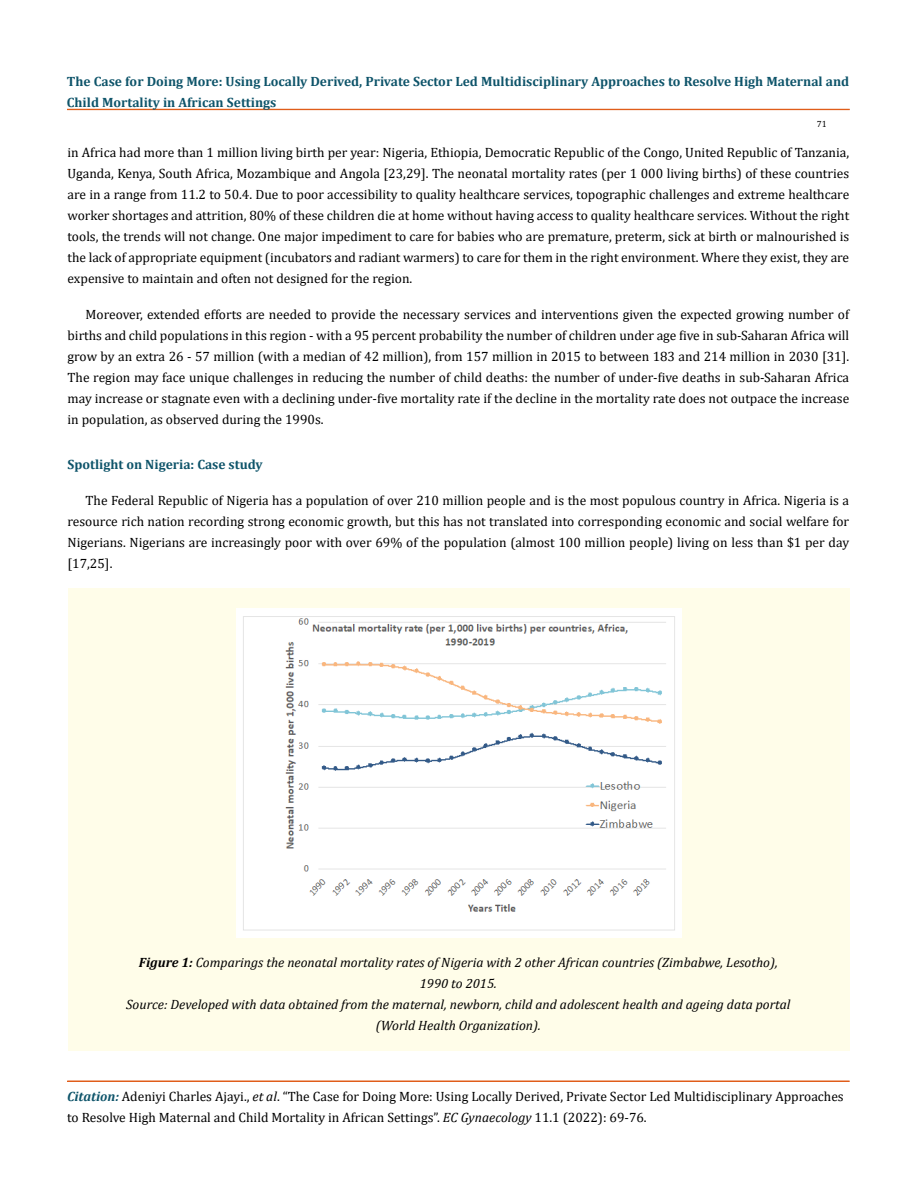
<style>
.page{position:relative;width:917px;height:1190px;background:#fff}
.page>*{position:absolute;margin:0;border:0;box-sizing:border-box;transform-origin:0 0}
.t1{font:13.5px/21px "Cambria";color:#000;text-align:justify}
.t2{font:italic 13.5px/21px "Cambria";color:#000;text-align:center}
.t3{font:700 13.5px/21px "Cambria";color:#0e546a}
.t4{font:9px "Cambria";color:#000}
.s1{font-weight:700}
.s2{font-weight:700;font-style:italic;color:#0e546a}
.s3{font-style:italic}
</style>
<div class="page">
<div style="left:67px;top:109px;width:782px;height:1px;border:1px solid #e05d1a"></div>
<div style="left:67px;top:1081px;width:782px;height:1px;border:1px solid #e05d1a"></div>
<div style="left:68px;top:588px;width:781px;height:463px;background:#fffde9"></div>
<img style="left:236px;top:609px;width:445px;height:329px">
<p class="t3" style="left:67px;top:71px;width:784px">The Case for Doing More: Using Locally Derived, Private Sector Led Multidisciplinary Approaches to Resolve High Maternal and<br>Child Mortality in African Settings</p>
<p class="t4" style="left:816px;top:118px;width:11px">71</p>
<p class="t1" style="left:68px;top:142px;width:783px">in Africa had more than 1 million living birth per year: Nigeria, Ethiopia, Democratic Republic of the Congo, United Republic of Tanzania, Uganda, Kenya, South Africa, Mozambique and Angola [23,29]. The neonatal mortality rates (per 1 000 living births) of these countries are in a range from 11.2 to 50.4. Due to poor accessibility to quality healthcare services, topographic challenges and extreme healthcare worker shortages and attrition, 80% of these children die at home without having access to quality healthcare services. Without the right tools, the trends will not change. One major impediment to care for babies who are premature, preterm, sick at birth or malnourished is the lack of appropriate equipment (incubators and radiant warmers) to care for them in the right environment. Where they exist, they are expensive to maintain and often not designed for the region.</p>
<p class="t1" style="left:68px;top:304px;width:783px;text-indent:18px">Moreover, extended efforts are needed to provide the necessary services and interventions given the expected growing number of births and child populations in this region - with a 95 percent probability the number of children under age five in sub-Saharan Africa will grow by an extra 26 - 57 million (with a median of 42 million), from 157 million in 2015 to between 183 and 214 million in 2030 [31].<br>The region may face unique challenges in reducing the number of child deaths: the number of under-five deaths in sub-Saharan Africa may increase or stagnate even with a declining under-five mortality rate if the decline in the mortality rate does not outpace the increase in population, as observed during the 1990s.</p>
<p class="t3" style="left:68px;top:453px;width:197px">Spotlight on Nigeria: Case study</p>
<p class="t1" style="left:68px;top:489px;width:783px;text-indent:18px">The Federal Republic of Nigeria has a population of over 210 million people and is the most populous country in Africa. Nigeria is a resource rich nation recording strong economic growth, but this has not translated into corresponding economic and social welfare for Nigerians. Nigerians are increasingly poor with over 69% of the population (almost 100 million people) living on less than $1 per day [17,25].</p>
<p class="t2" style="left:126px;top:950px;width:666px"><span class="s1">Figure 1:</span> Comparings the neonatal mortality rates of Nigeria with 2 other African countries (Zimbabwe, Lesotho), 1990 to 2015.<br>Source: Developed with data obtained from the maternal, newborn, child and adolescent health and ageing data portal (World Health Organization).</p>
<p class="t1" style="left:67px;top:1086px;width:778px"><span class="s2">Citation:</span> Adeniyi Charles Ajayi., <span class="s3">et al</span>. “The Case for Doing More: Using Locally Derived, Private Sector Led Multidisciplinary Approaches to Resolve High Maternal and Child Mortality in African Settings”. <span class="s3">EC Gynaecology</span> 11.1 (2022): 69-76.</p>
</div>
